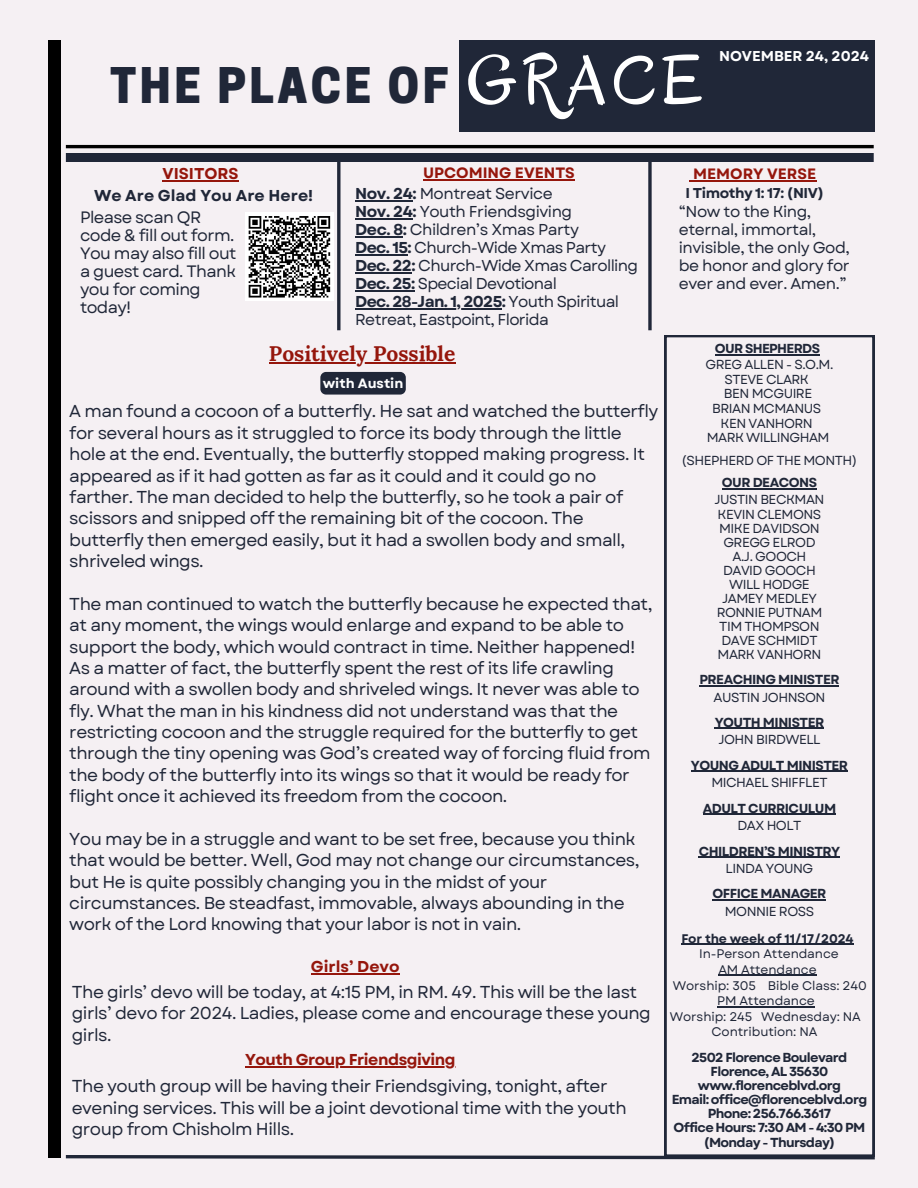
<style>
.page{position:relative;width:918px;height:1188px;background:#f5f0f3}
.page>*{position:absolute;margin:0;border:0;box-sizing:border-box;transform-origin:0 0}
.t1{font:71.25px "Oregano";letter-spacing:.075em;color:#fff}
.t2{font:800 46.05px "Cooper Hewitt";letter-spacing:.075em;color:#202738}
.t3{font:700 21px "Lora";color:#95160c}
.t4{font:17.25px/21.3px "Garet";letter-spacing:-.03em;color:#202738}
.t5{font:16.5px/18px "Garet";letter-spacing:-.035em;color:#202738}
.t6{font:15.75px/18px "Garet";letter-spacing:-.03em;color:#202738}
.t7{font:700 15.75px "Garet";letter-spacing:-.03em;color:#95160c}
.t8{font:700 15.75px "Garet";color:#202738}
.t9{font:700 15.75px "Garet";color:#95160c}
.t10{font:700 15px "Garet";color:#95160c}
.t11{font:700 14.25px "Garet";letter-spacing:-.03em;color:#202738}
.t12{font:700 14.25px "Garet";color:#fff}
.t13{font:700 13.5px "Garet";color:#fff}
.t14{font:13.05px "Garet";letter-spacing:-.04em;color:#202738}
.t15{font:700 13.05px "Garet";letter-spacing:-.05em;color:#202738}
.t16{font:12.45px "Garet";letter-spacing:-.01em;color:#202738}
.t17{font:700 12.45px "Garet";letter-spacing:-.01em;color:#202738}
.s1{font-weight:700}
</style>
<div class="page">
<hr style="left:66px;top:145px;width:808px;height:3px;background:#000">
<div style="left:66px;top:153px;width:808px;height:9px;background:#202738"></div>
<svg style="left:665px;top:335px;width:209px;height:818px"></svg>
<div style="left:48px;top:40px;width:13px;height:1118px;background:#000"></div>
<div style="left:459px;top:40px;width:416px;height:91px;background:#202738"></div>
<svg style="left:648px;top:162px;width:4px;height:168px"></svg>
<svg style="left:337px;top:162px;width:4px;height:168px"></svg>
<div style="left:245px;top:212px;width:89px;height:89px;background:#fff"></div>
<svg style="left:248px;top:216px;width:83px;height:82px"></svg>
<svg style="left:65px;top:1153px;width:810px;height:7px"></svg>
<hr style="left:722px;top:488px;width:95px;height:1px;background:#202738">
<hr style="left:699px;top:685px;width:140px;height:1px;background:#202738">
<hr style="left:715px;top:728px;width:109px;height:1px;background:#202738">
<hr style="left:691px;top:771px;width:93px;height:1px;background:#202738">
<hr style="left:784px;top:771px;width:64px;height:1px;background:#202738">
<hr style="left:703px;top:813px;width:133px;height:2px;background:#202738">
<hr style="left:699px;top:856px;width:141px;height:2px;background:#202738">
<hr style="left:712px;top:899px;width:114px;height:2px;background:#202738">
<hr style="left:163px;top:180px;width:76px;height:1px;background:#95160c">
<hr style="left:715px;top:354px;width:104px;height:1px;background:#202738">
<hr style="left:681px;top:944px;width:173px;height:1px;background:#202738">
<hr style="left:718px;top:975px;width:99px;height:1px;background:#202738">
<hr style="left:717px;top:1006px;width:98px;height:1px;background:#202738">
<hr style="left:693px;top:180px;width:123px;height:1px;background:#95160c">
<hr style="left:355px;top:200px;width:57px;height:1px;background:#202738">
<hr style="left:355px;top:218px;width:57px;height:1px;background:#202738">
<hr style="left:355px;top:236px;width:48px;height:1px;background:#202738">
<hr style="left:355px;top:254px;width:53px;height:1px;background:#202738">
<hr style="left:355px;top:272px;width:56px;height:1px;background:#202738">
<hr style="left:355px;top:290px;width:60px;height:1px;background:#202738">
<hr style="left:355px;top:308px;width:147px;height:1px;background:#202738">
<hr style="left:423px;top:180px;width:152px;height:1px;background:#95160c">
<hr style="left:269px;top:362px;width:186px;height:1px;background:#95160c">
<div style="left:320px;top:372px;width:86px;height:23px;background:#202738;border-radius:6px"></div>
<hr style="left:311px;top:973px;width:89px;height:1px;background:#95160c">
<hr style="left:245px;top:1066px;width:210px;height:2px;background:#95160c">
<p class="t2" style="left:110px;top:68px;width:340px">THE PLACE OF</p>
<p class="t1" style="left:466px;top:36px;width:238px">GRACE</p>
<p class="t12" style="left:719px;top:46px;width:151px">NOVEMBER 24, 2024</p>
<p class="t9" style="left:163px;top:162px;width:78px">VISITORS</p>
<p class="t8" style="left:94px;top:184px;width:221px">We Are Glad You Are Here!</p>
<p class="t5" style="left:80px;top:208px;width:158px">Please scan QR code &amp; fill out form.<br>You may also fill out a guest card. Thank you for coming today!</p>
<p class="t10" style="left:423px;top:162px;width:153px">UPCOMING EVENTS</p>
<p class="t10" style="left:693px;top:163px;width:125px">MEMORY VERSE</p>
<p class="t6" style="left:355px;top:185px;width:199px"><span class="s1">Nov. 24:</span> Montreat Service</p>
<p class="t11" style="left:686px;top:183px;width:140px">I Timothy 1: 17: (NIV)</p>
<p class="t6" style="left:355px;top:203px;width:284px"><span class="s1">Nov. 24:</span> Youth Friendsgiving<br><span class="s1">Dec. 8:</span> Children’s Xmas Party<br><span class="s1">Dec. 15:</span> Church-Wide Xmas Party<br><span class="s1">Dec. 22:</span> Church-Wide Xmas Carolling<br><span class="s1">Dec. 25:</span> Special Devotional</p>
<p class="t6" style="left:355px;top:293px;width:265px"><span class="s1">Dec. 28-Jan. 1, 2025:</span> Youth Spiritual<br>Retreat, Eastpoint, Florida</p>
<p class="t6" style="left:679px;top:203px;width:173px">“Now to the King, eternal, immortal, invisible, the only God, be honor and glory for ever and ever. Amen.”</p>
<p class="t3" style="left:269px;top:340px;width:188px">Positively Possible</p>
<p class="t13" style="left:323px;top:373px;width:82px">with Austin</p>
<h6 class="t4" style="left:69px;top:401px;width:590px">A man found a cocoon of a butterfly. He sat and watched the butterfly for several hours as it struggled to force its body through the little hole at the end. Eventually, the butterfly stopped making progress. It appeared as if it had gotten as far as it could and it could go no farther. The man decided to help the butterfly, so he took a pair of scissors and snipped off the remaining bit of the cocoon. The butterfly then emerged easily, but it had a swollen body and small, shriveled wings.</h6>
<h5 class="t4" style="left:69px;top:593px;width:585px">The man continued to watch the butterfly because he expected that, at any moment, the wings would enlarge and expand to be able to support the body, which would contract in time. Neither happened!<br>As a matter of fact, the butterfly spent the rest of its life crawling around with a swollen body and shriveled wings. It never was able to fly. What the man in his kindness did not understand was that the restricting cocoon and the struggle required for the butterfly to get through the tiny opening was God’s created way of forcing fluid from the body of the butterfly into its wings so that it would be ready for flight once it achieved its freedom from the cocoon.</h5>
<h6 class="t4" style="left:69px;top:828px;width:572px">You may be in a struggle and want to be set free, because you think that would be better. Well, God may not change our circumstances, but He is quite possibly changing you in the midst of your circumstances. Be steadfast, immovable, always abounding in the work of the Lord knowing that your labor is not in vain.</h6>
<h6 class="t9" style="left:311px;top:955px;width:90px">Girls’ Devo</h6>
<h6 class="t4" style="left:72px;top:981px;width:581px">The girls’ devo will be today, at 4:15 PM, in RM. 49. This will be the last girls’ devo for 2024. Ladies, please come and encourage these young girls.</h6>
<h6 class="t7" style="left:245px;top:1049px;width:212px">Youth Group Friendsgiving</h6>
<h5 class="t4" style="left:72px;top:1076px;width:556px">The youth group will be having their Friendsgiving, tonight, after evening services. This will be a joint devotional time with the youth group from Chisholm Hills.</h5>
<p class="t15" style="left:715px;top:339px;width:107px">OUR SHEPHERDS</p>
<h1 class="t14" style="left:706px;top:355px;width:129px">GREG ALLEN - S.O.M.</h1>
<p class="t14" style="left:725px;top:370px;width:86px">STEVE CLARK</p>
<h2 class="t14" style="left:724px;top:384px;width:90px">BEN MCGUIRE</h2>
<h4 class="t14" style="left:712px;top:399px;width:111px">BRIAN MCMANUS</h4>
<p class="t14" style="left:721px;top:414px;width:94px">KEN VANHORN</p>
<p class="t14" style="left:707px;top:428px;width:124px">MARK WILLINGHAM</p>
<h6 class="t14" style="left:682px;top:451px;width:177px">(SHEPHERD OF THE MONTH)</h6>
<p class="t15" style="left:722px;top:473px;width:97px">OUR DEACONS</p>
<h5 class="t14" style="left:714px;top:491px;width:112px">JUSTIN BECKMAN</h5>
<h6 class="t14" style="left:718px;top:505px;width:105px">KEVIN CLEMONS</h6>
<h6 class="t14" style="left:719px;top:519px;width:102px">MIKE DAVIDSON</h6>
<p class="t14" style="left:723px;top:533px;width:94px">GREGG ELROD</p>
<p class="t14" style="left:733px;top:547px;width:75px">A.J. GOOCH</p>
<p class="t14" style="left:723px;top:561px;width:94px">DAVID GOOCH</p>
<p class="t14" style="left:729px;top:575px;width:82px">WILL HODGE</p>
<p class="t14" style="left:722px;top:589px;width:96px">JAMEY MEDLEY</p>
<p class="t14" style="left:717px;top:603px;width:107px">RONNIE PUTNAM</p>
<p class="t14" style="left:719px;top:617px;width:102px">TIM THOMPSON</p>
<p class="t14" style="left:721px;top:631px;width:98px">DAVE SCHMIDT</p>
<p class="t14" style="left:718px;top:645px;width:105px">MARK VANHORN</p>
<p class="t15" style="left:699px;top:670px;width:142px">PREACHING MINISTER</p>
<p class="t14" style="left:714px;top:688px;width:113px">AUSTIN JOHNSON</p>
<p class="t15" style="left:715px;top:713px;width:111px">YOUTH MINISTER</p>
<p class="t14" style="left:718px;top:730px;width:104px">JOHN BIRDWELL</p>
<p class="t15" style="left:691px;top:756px;width:159px">YOUNG ADULT MINISTER</p>
<p class="t14" style="left:711px;top:773px;width:118px">MICHAEL SHIFFLET</p>
<h3 class="t15" style="left:703px;top:799px;width:135px">ADULT CURRICULUM</h3>
<p class="t14" style="left:738px;top:816px;width:65px">DAX HOLT</p>
<p class="t15" style="left:699px;top:842px;width:143px">CHILDREN’S MINISTRY</p>
<p class="t14" style="left:726px;top:859px;width:89px">LINDA YOUNG</p>
<p class="t15" style="left:712px;top:884px;width:116px">OFFICE MANAGER</p>
<p class="t14" style="left:725px;top:902px;width:91px">MONNIE ROSS</p>
<p class="t17" style="left:681px;top:929px;width:174px">For the week of 11/17/2024</p>
<p class="t16" style="left:699px;top:945px;width:141px">In-Person Attendance</p>
<p class="t16" style="left:718px;top:961px;width:100px">AM Attendance</p>
<p class="t16" style="left:673px;top:976px;width:195px">Worship: 305 Bible Class: 240</p>
<p class="t16" style="left:717px;top:992px;width:99px">PM Attendance</p>
<p class="t16" style="left:670px;top:1007px;width:193px">Worship: 245 Wednesday: NA</p>
<p class="t16" style="left:712px;top:1023px;width:107px">Contribution: NA</p>
<p class="t15" style="left:692px;top:1048px;width:157px">2502 Florence Boulevard</p>
<p class="t15" style="left:711px;top:1062px;width:119px">Florence, AL 35630</p>
<p class="t15" style="left:698px;top:1076px;width:145px">www.florenceblvd.org</p>
<p class="t15" style="left:672px;top:1090px;width:197px">Email: office@florenceblvd.org</p>
<p class="t15" style="left:708px;top:1104px;width:125px">Phone: 256.766.3617</p>
<p class="t15" style="left:674px;top:1118px;width:193px">Office Hours: 7:30 AM - 4:30 PM</p>
<p class="t15" style="left:704px;top:1133px;width:133px">(Monday - Thursday)</p>
</div>
